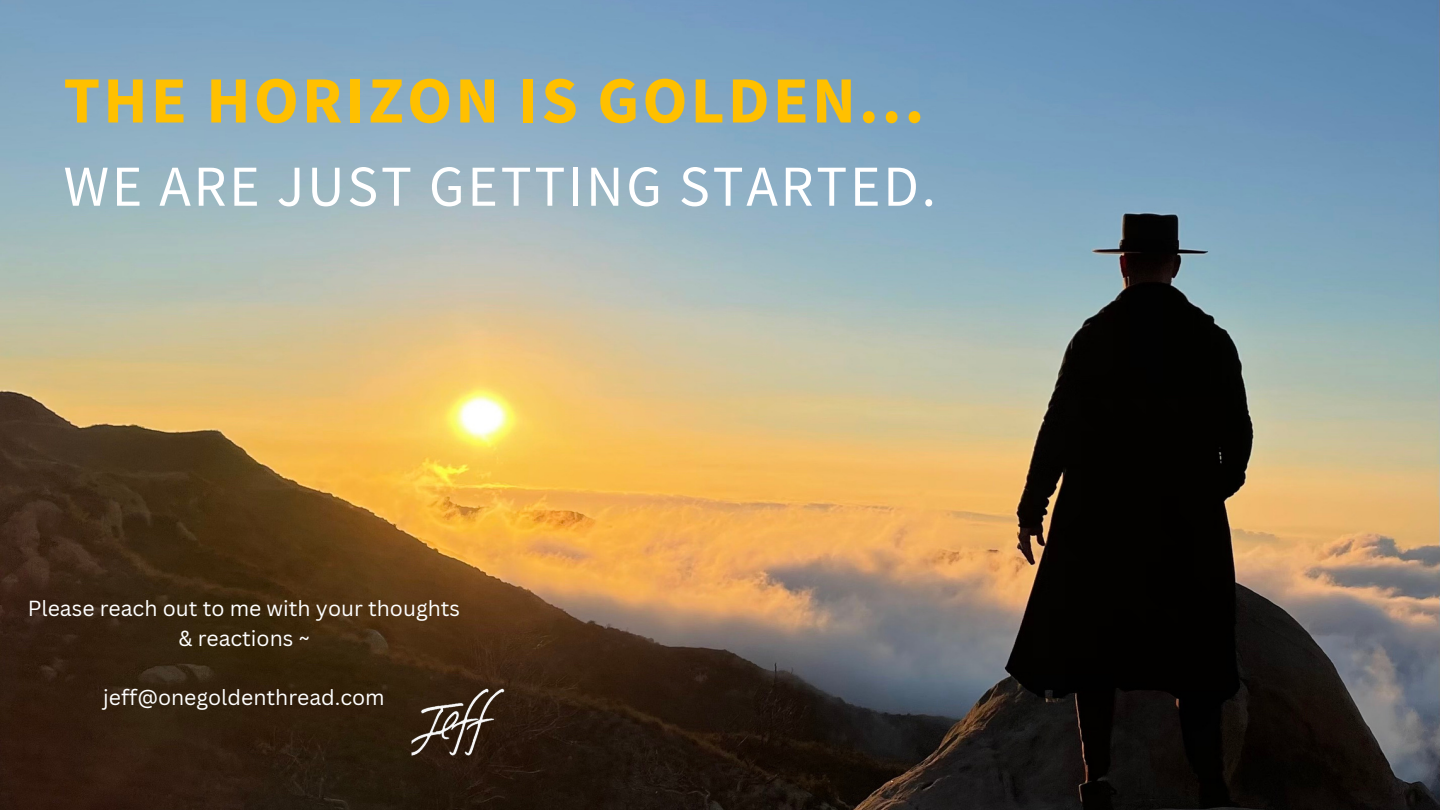
<style>
.page{position:relative;width:1440px;height:810px;background:#fff}
.page>*{position:absolute;margin:0;border:0;box-sizing:border-box;transform-origin:0 0}
.t1{font:700 66px "Source Sans Pro";letter-spacing:.045em;color:#ffc000}
.t2{font:58px "Source Sans Pro";letter-spacing:.045em;color:#fff}
.t3{font:21.2px/29.5px "Canva Sans";color:#fff;text-align:center}
</style>
<div class="page">
<img style="left:0;top:0;width:1440px;height:810px">
<img style="left:273px;top:554px;width:376px;height:256px">
<p class="t1" style="left:64px;top:58px;width:862px">THE HORIZON IS GOLDEN...</p>
<p class="t2" style="left:64px;top:149px;width:874px">WE ARE JUST GETTING STARTED.</p>
<p class="t3" style="left:28px;top:593px;width:434px">Please reach out to me with your thoughts &amp; reactions ~</p>
<p class="t3" style="left:103px;top:682px;width:283px">jeff@onegoldenthread.com</p>
</div>
